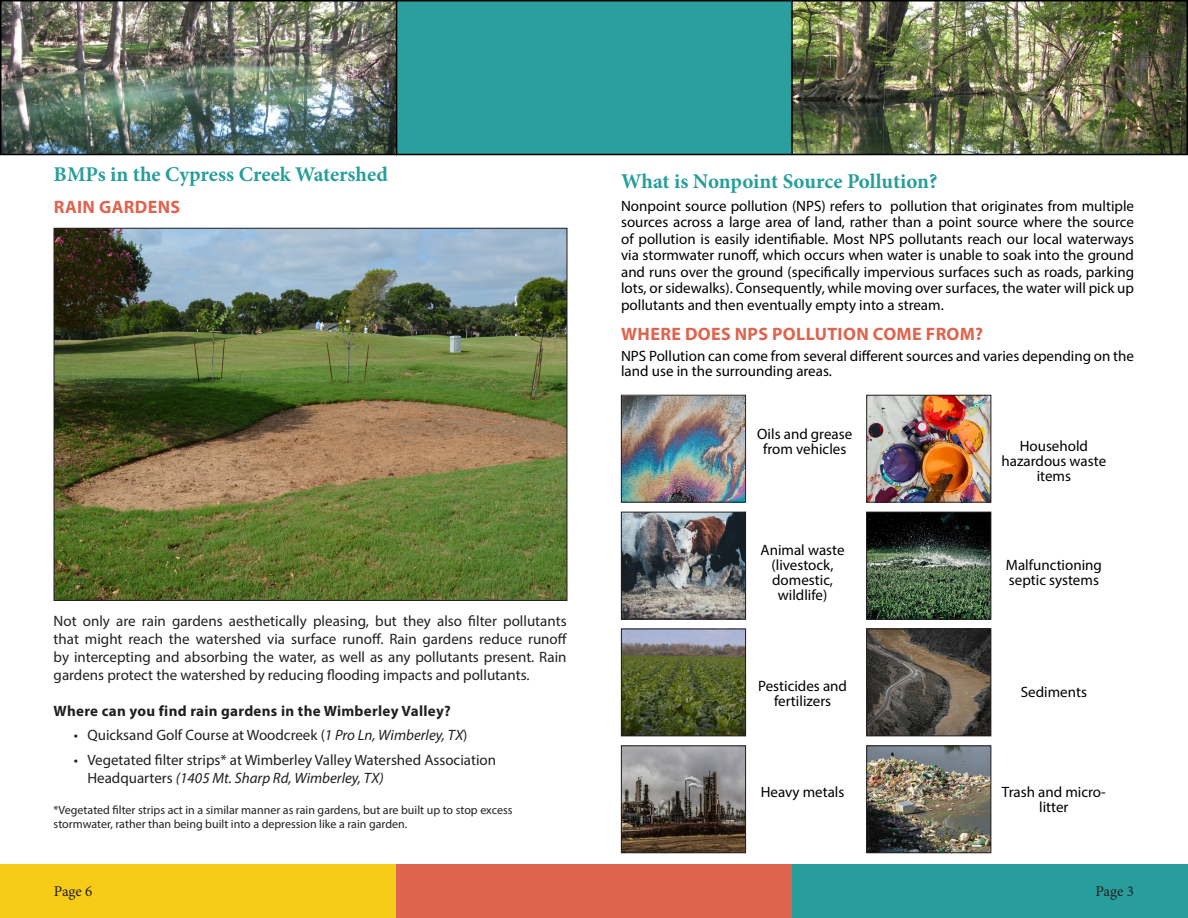
<style>
.page{position:relative;width:1188px;height:918px;background:#fff}
.page>*{position:absolute;margin:0;border:0;box-sizing:border-box;transform-origin:0 0}
.t1{font:700 21px "Minion Pro";letter-spacing:-.005em;color:#289e9c}
.t2{font:700 18px "Myriad Pro";letter-spacing:.02em;color:#df644d}
.t3{font:15px/15px "Myriad Pro";color:#000;text-align:center}
.t4{font:15px/18px "Myriad Pro";color:#231f20;text-align:justify}
.t5{font:700 15px "Myriad Pro";letter-spacing:.02em;color:#231f20}
.t6{font:15px "Minion Pro";letter-spacing:-.01em;color:#231f20}
.t7{font:12px/14.4px "Myriad Pro";color:#231f20}
.s1{font-style:italic}
</style>
<div class="page">
<div style="left:0;top:864px;width:396px;height:54px;background:#f7cc17"></div>
<div style="left:396px;top:864px;width:396px;height:54px;background:#df644d"></div>
<div style="left:792px;top:864px;width:396px;height:54px;background:#289e9c"></div>
<div style="left:396px;top:1px;width:396px;height:153px;background:#29a09d"></div>
<div style="left:396px;top:0;width:396px;height:155px;border:2px solid #000"></div>
<img style="left:3px;top:3px;width:391px;height:149px">
<div style="left:0;top:0;width:397px;height:155px;border:2px solid #000"></div>
<img style="left:794px;top:3px;width:391px;height:149px">
<div style="left:791px;top:0;width:397px;height:155px;border:2px solid #000"></div>
<img style="left:56px;top:230px;width:509px;height:369px">
<img style="left:623px;top:397px;width:121px;height:104px">
<div style="left:621px;top:395px;width:125px;height:108px;border:1px solid #231f20"></div>
<img style="left:868px;top:397px;width:121px;height:104px">
<div style="left:866px;top:395px;width:125px;height:108px;border:1px solid #231f20"></div>
<img style="left:623px;top:514px;width:121px;height:103px">
<div style="left:621px;top:512px;width:125px;height:107px;border:1px solid #231f20"></div>
<img style="left:623px;top:631px;width:121px;height:103px">
<div style="left:621px;top:629px;width:125px;height:107px;border:1px solid #231f20"></div>
<img style="left:868px;top:514px;width:121px;height:103px">
<div style="left:866px;top:512px;width:125px;height:107px;border:1px solid #231f20"></div>
<img style="left:868px;top:631px;width:121px;height:103px">
<div style="left:866px;top:629px;width:125px;height:107px;border:1px solid #231f20"></div>
<img style="left:623px;top:747px;width:121px;height:104px">
<div style="left:621px;top:745px;width:125px;height:108px;border:1px solid #231f20"></div>
<img style="left:868px;top:747px;width:121px;height:104px">
<div style="left:866px;top:745px;width:125px;height:108px;border:1px solid #231f20"></div>
<p class="t1" style="left:54px;top:160px;width:336px">BMPs in the Cypress Creek Watershed</p>
<p class="t2" style="left:54px;top:195px;width:128px">RAIN GARDENS</p>
<p class="t4" style="left:54px;top:611px;width:515px">Not only are rain gardens aesthetically pleasing, but they also filter pollutants that might reach the watershed via surface runoff. Rain gardens reduce runoff by intercepting and absorbing the water, as well as any pollutants present. Rain gardens protect the watershed by reducing flooding impacts and pollutants.</p>
<p class="t5" style="left:54px;top:701px;width:399px">Where can you find rain gardens in the Wimberley Valley?</p>
<p class="t4" style="left:74px;top:726px;width:395px">• Quicksand Golf Course at Woodcreek (<span class="s1">1 Pro Ln, Wimberley, TX</span>)</p>
<p class="t4" style="left:87px;top:751px;width:410px;text-indent:-14px">• Vegetated filter strips* at Wimberley Valley Watershed Association<br>Headquarters <span class="s1">(1405 Mt. Sharp Rd, Wimberley, TX)</span></p>
<p class="t7" style="left:54px;top:802px;width:460px">*Vegetated filter strips act in a similar manner as rain gardens, but are built up to stop excess stormwater, rather than being built into a depression like a rain garden.</p>
<p class="t1" style="left:621px;top:166px;width:318px">What is Nonpoint Source Pollution?</p>
<p class="t3" style="left:621px;top:197px;width:515px;line-height:16.5px;text-align:justify">Nonpoint source pollution (NPS) refers to pollution that originates from multiple sources across a large area of land, rather than a point source where the source of pollution is easily identifiable. Most NPS pollutants reach our local waterways via stormwater runoff, which occurs when water is unable to soak into the ground and runs over the ground (specifically impervious surfaces such as roads, parking lots, or sidewalks). Consequently, while moving over surfaces, the water will pick up pollutants and then eventually empty into a stream.</p>
<p class="t2" style="left:621px;top:323px;width:364px">WHERE DOES NPS POLLUTION COME FROM?</p>
<p class="t3" style="left:621px;top:348px;width:514px;text-align:left">NPS Pollution can come from several different sources and varies depending on the land use in the surrounding areas.</p>
<p class="t3" style="left:757px;top:426px;width:96px">Oils and grease from vehicles</p>
<p class="t3" style="left:761px;top:542px;width:85px">Animal waste (livestock, domestic, wildlife)</p>
<p class="t3" style="left:758px;top:678px;width:90px">Pesticides and fertilizers</p>
<p class="t3" style="left:761px;top:785px;width:85px">Heavy metals</p>
<p class="t3" style="left:1002px;top:438px;width:106px">Household hazardous waste items</p>
<p class="t3" style="left:1006px;top:557px;width:98px;text-align:left">Malfunctioning septic systems</p>
<p class="t3" style="left:1021px;top:684px;width:68px">Sediments</p>
<p class="t3" style="left:1002px;top:785px;width:106px">Trash and micro&shy;litter</p>
<p class="t6" style="left:54px;top:882px;width:40px">Page 6</p>
<p class="t6" style="left:1095px;top:882px;width:40px">Page 3</p>
</div>
